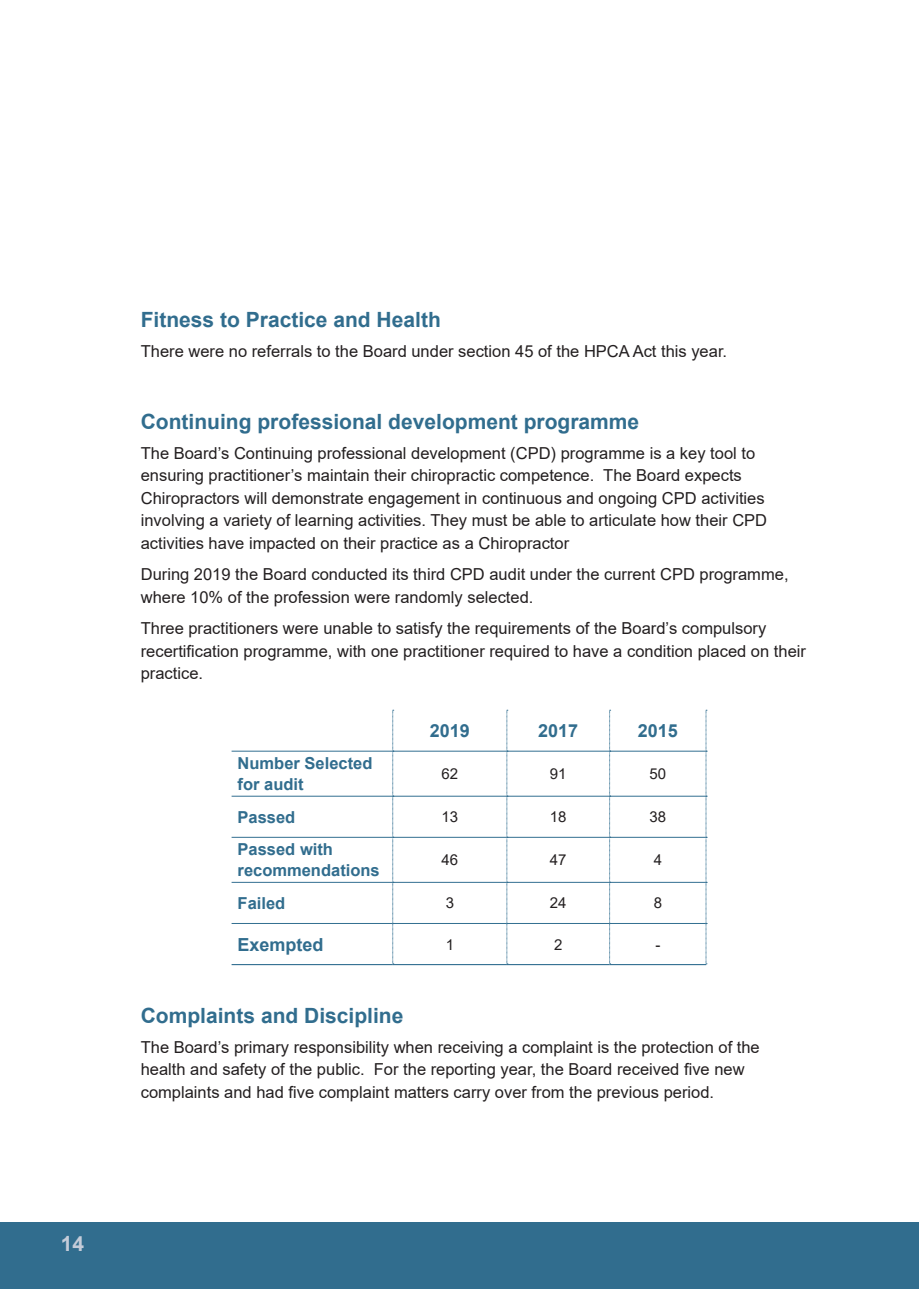
<style>
.page{position:relative;width:919px;height:1289px;background:#fff}
.page>*{position:absolute;margin:0;border:0;box-sizing:border-box;transform-origin:0 0}
.t1{font:700 21px "Arial";color:#316d8e}
.t2{font:700 21px "Arial";color:#c4ccd9}
.t3{font:700 18px "Arial";color:#316d8e}
.t4{font:16.5px/22.5px "Arial";color:#231f20}
.t5{font:700 16.5px/21px "Arial";color:#316d8e}
.t6{font:15px "Arial";color:#231f20}
</style>
<div class="page">
<div style="left:0;top:1222px;width:918px;height:66px;background:#316d8e"></div>
<hr style="left:231px;top:751px;width:161px;height:1px;background:#326f91">
<hr style="left:393px;top:751px;width:113px;height:1px;background:#326f91">
<hr style="left:507px;top:751px;width:102px;height:1px;background:#326f91">
<hr style="left:609px;top:751px;width:96px;height:1px;background:#326f91">
<hr style="left:231px;top:796px;width:161px;height:1px;background:#326f91">
<hr style="left:393px;top:796px;width:113px;height:1px;background:#326f91">
<hr style="left:507px;top:796px;width:102px;height:1px;background:#326f91">
<hr style="left:609px;top:796px;width:96px;height:1px;background:#326f91">
<hr style="left:231px;top:837px;width:161px;height:1px;background:#326f91">
<hr style="left:393px;top:837px;width:113px;height:1px;background:#326f91">
<hr style="left:507px;top:837px;width:102px;height:1px;background:#326f91">
<hr style="left:609px;top:837px;width:96px;height:1px;background:#326f91">
<hr style="left:231px;top:882px;width:161px;height:1px;background:#326f91">
<hr style="left:393px;top:882px;width:113px;height:1px;background:#326f91">
<hr style="left:507px;top:882px;width:102px;height:1px;background:#326f91">
<hr style="left:609px;top:882px;width:96px;height:1px;background:#326f91">
<hr style="left:231px;top:923px;width:161px;height:1px;background:#326f91">
<hr style="left:393px;top:923px;width:113px;height:1px;background:#326f91">
<hr style="left:507px;top:923px;width:102px;height:1px;background:#326f91">
<hr style="left:609px;top:923px;width:96px;height:1px;background:#326f91">
<hr style="left:231px;top:964px;width:162px;height:1px;background:#326f91">
<hr style="left:393px;top:964px;width:114px;height:1px;background:#326f91">
<hr style="left:507px;top:964px;width:102px;height:1px;background:#326f91">
<hr style="left:609px;top:964px;width:97px;height:1px;background:#326f91">
<svg style="left:392px;top:710px;width:2px;height:254px"></svg>
<svg style="left:506px;top:710px;width:2px;height:254px"></svg>
<svg style="left:609px;top:710px;width:1px;height:254px"></svg>
<svg style="left:705px;top:710px;width:2px;height:254px"></svg>
<p class="t2" style="left:61px;top:1229px;width:25px">14</p>
<p class="t1" style="left:141px;top:304px;width:301px">Fitness to Practice and Health</p>
<p class="t4" style="left:141px;top:339px;width:588px">There were no referrals to the Board under section 45 of the HPCA Act this year.</p>
<p class="t1" style="left:141px;top:406px;width:500px">Continuing professional development programme</p>
<p class="t4" style="left:141px;top:441px;width:628px">The Board’s Continuing professional development (CPD) programme is a key tool to ensuring practitioner’s maintain their chiropractic competence. The Board expects Chiropractors will demonstrate engagement in continuous and ongoing CPD activities involving a variety of learning activities. They must be able to articulate how their CPD activities have impacted on their practice as a Chiropractor</p>
<p class="t4" style="left:141px;top:563px;width:649px">During 2019 the Board conducted its third CPD audit under the current CPD programme, where 10% of the profession were randomly selected.</p>
<p class="t4" style="left:141px;top:617px;width:666px">Three practitioners were unable to satisfy the requirements of the Board’s compulsory recertification programme, with one practitioner required to have a condition placed on their practice.</p>
<p class="t3" style="left:430px;top:718px;width:42px">2019</p>
<p class="t3" style="left:538px;top:718px;width:42px">2017</p>
<p class="t3" style="left:637px;top:718px;width:42px">2015</p>
<p class="t5" style="left:237px;top:753px;width:136px">Number Selected for audit</p>
<p class="t6" style="left:441px;top:763px;width:18px">62</p>
<p class="t6" style="left:550px;top:763px;width:18px">91</p>
<p class="t6" style="left:649px;top:763px;width:18px">50</p>
<p class="t5" style="left:237px;top:806px;width:59px">Passed</p>
<p class="t6" style="left:441px;top:806px;width:18px">13</p>
<p class="t6" style="left:550px;top:806px;width:18px">18</p>
<p class="t6" style="left:649px;top:806px;width:18px">38</p>
<p class="t5" style="left:237px;top:839px;width:144px">Passed with recommendations</p>
<p class="t6" style="left:441px;top:849px;width:18px">46</p>
<p class="t6" style="left:550px;top:849px;width:18px">47</p>
<p class="t6" style="left:653px;top:849px;width:10px">4</p>
<p class="t5" style="left:237px;top:892px;width:49px">Failed</p>
<p class="t6" style="left:445px;top:892px;width:10px">3</p>
<p class="t6" style="left:550px;top:892px;width:18px">24</p>
<p class="t6" style="left:653px;top:892px;width:10px">8</p>
<p class="t3" style="left:237px;top:931px;width:88px">Exempted</p>
<p class="t6" style="left:445px;top:933px;width:10px">1</p>
<p class="t6" style="left:554px;top:933px;width:10px">2</p>
<p class="t6" style="left:655px;top:933px;width:6px">-</p>
<p class="t1" style="left:141px;top:1000px;width:264px">Complaints and Discipline</p>
<p class="t4" style="left:141px;top:1035px;width:620px">The Board’s primary responsibility when receiving a complaint is the protection of the health and safety of the public. For the reporting year, the Board received five new complaints and had five complaint matters carry over from the previous period.</p>
</div>
